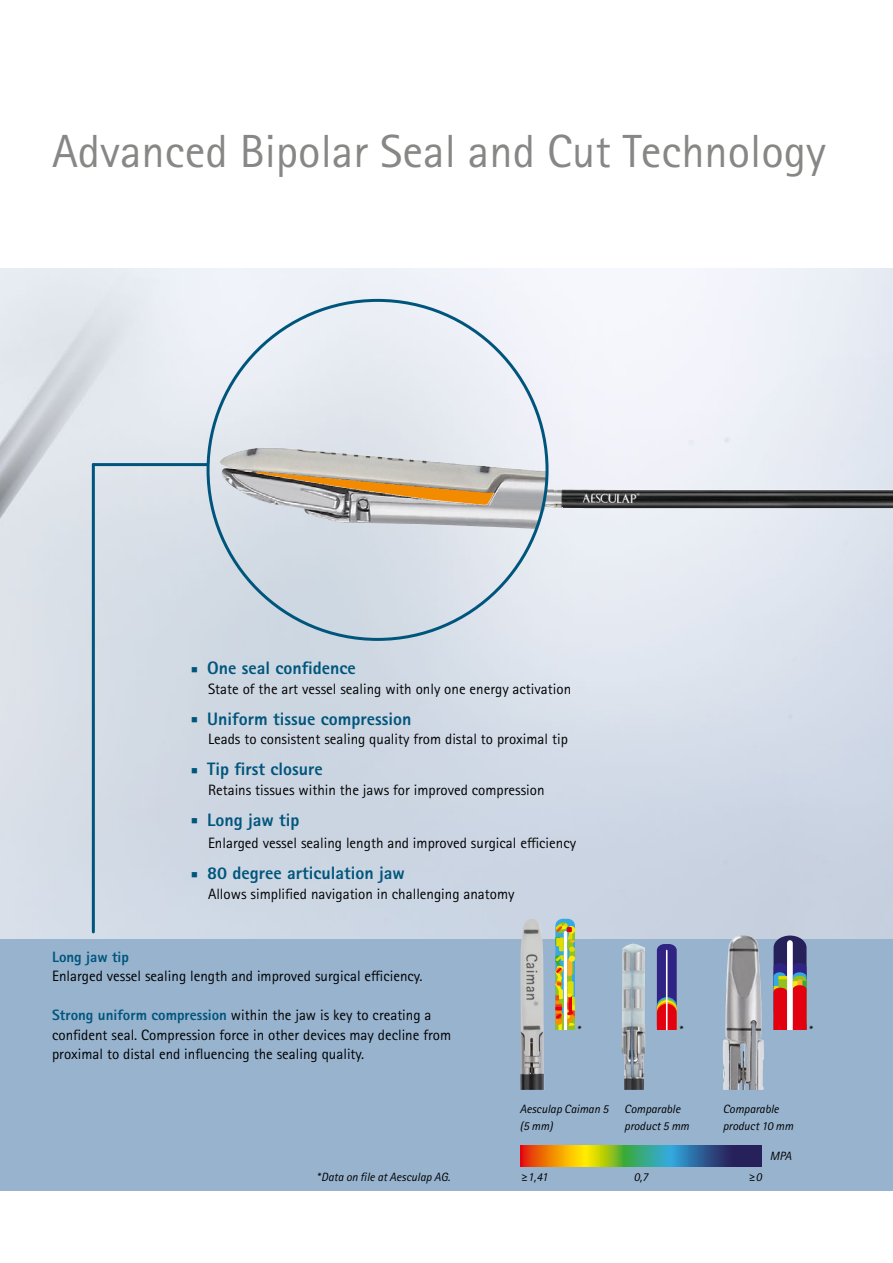
<style>
.page{position:relative;width:893px;height:1263px;background:#fff}
.page>*{position:absolute;margin:0;border:0;box-sizing:border-box;transform-origin:0 0}
.t1{font:46.5px "Rotis Sans Serif Pro";color:#878786}
.t2{font:800 18px "Rotis Sans Serif Pro";color:#00557c}
.t3{font:15px/19.5px "Rotis Sans Serif Pro";color:#000}
.t4{font:800 15px "Rotis Sans Serif Pro";color:#00557c}
.t5{font:italic 12px/16.5px "Rotis Sans Serif Pro";color:#000}
.s1{font-weight:800;color:#00557c}
</style>
<div class="page">
<img style="left:0;top:269px;width:893px;height:670px">
<div style="left:0;top:939px;width:893px;height:252px;background:#97b3ce"></div>
<hr style="left:93px;top:463px;width:114px;height:3px;background:#00557c">
<hr style="left:92px;top:465px;width:3px;height:467px;background:#00557c">
<img style="left:547px;top:488px;width:346px;height:20px">
<img style="left:215px;top:448px;width:332px;height:81px">
<img style="left:621px;top:944px;width:24px;height:146px">
<svg style="left:657px;top:944px;width:20px;height:86px;background:#78396b"></svg>
<img style="left:520px;top:919px;width:24px;height:171px">
<svg style="left:555px;top:919px;width:20px;height:111px;background:#b8b65f"></svg>
<div style="left:569px;top:955px;width:6px;height:7px;background:#fcea0b;border-radius:3px"></div>
<img style="left:723px;top:935px;width:41px;height:155px">
<svg style="left:774px;top:935px;width:32px;height:95px;background:#a05262"></svg>
<svg style="left:520px;top:1145px;width:242px;height:22px;background:#788251"></svg>
<h1 class="t1" style="left:52px;top:124px;width:775px">Advanced Bipolar Seal and Cut Technology</h1>
<p class="t2" style="left:191px;top:657px;width:166px">■ One seal confidence</p>
<p class="t3" style="left:208px;top:679px;width:365px">State of the art vessel sealing with only one energy activation</p>
<p class="t2" style="left:191px;top:707px;width:222px">■ Uniform tissue compression</p>
<p class="t3" style="left:208px;top:730px;width:361px">Leads to consistent sealing quality from distal to proximal tip</p>
<p class="t2" style="left:191px;top:758px;width:133px">■ Tip first closure</p>
<p class="t3" style="left:208px;top:780px;width:338px">Retains tissues within the jaws for improved compression</p>
<p class="t2" style="left:191px;top:808px;width:110px">■ Long jaw tip</p>
<p class="t3" style="left:208px;top:834px;width:370px">Enlarged vessel sealing length and improved surgical efficiency</p>
<p class="t2" style="left:191px;top:862px;width:215px">■ 80 degree articulation jaw</p>
<p class="t3" style="left:208px;top:884px;width:308px">Allows simplified navigation in challenging anatomy</p>
<p class="t4" style="left:52px;top:947px;width:78px">Long jaw tip</p>
<p class="t3" style="left:52px;top:967px;width:372px">Enlarged vessel sealing length and improved surgical efficiency.</p>
<p class="t3" style="left:52px;top:1006px;width:401px"><span class="s1">Strong uniform compression</span> within the jaw is key to creating a confident seal. Compression force in other devices may decline from proximal to distal end influencing the sealing quality.</p>
<p class="t5" style="left:316px;top:1169px;width:135px">*Data on file at Aesculap AG.</p>
<p class="t5" style="left:577px;top:1022px;width:5px">*</p>
<p class="t5" style="left:678px;top:1022px;width:5px">*</p>
<p class="t5" style="left:808px;top:1022px;width:5px">*</p>
<p class="t5" style="left:520px;top:1101px;width:90px">Aesculap Caiman 5 (5 mm)</p>
<p class="t5" style="left:624px;top:1101px;width:66px">Comparable product 5 mm</p>
<p class="t5" style="left:723px;top:1101px;width:72px">Comparable product 10 mm</p>
<p class="t5" style="left:770px;top:1148px;width:23px">MPA</p>
<p class="t5" style="left:521px;top:1169px;width:28px">≥1,41</p>
<p class="t5" style="left:634px;top:1169px;width:16px">0,7</p>
<p class="t5" style="left:749px;top:1169px;width:14px">≥0</p>
</div>
